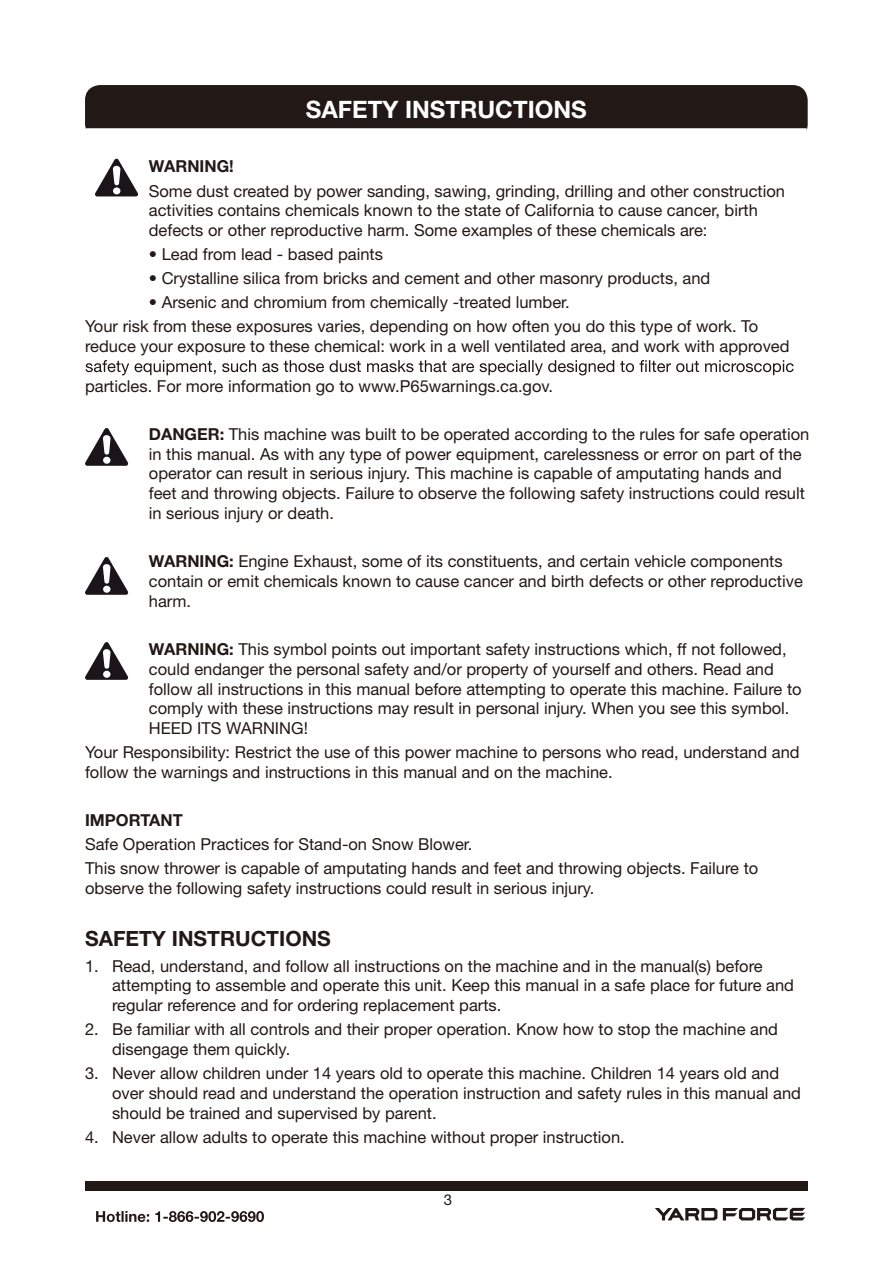
<style>
.page{position:relative;width:893px;height:1263px;background:#fff}
.page>*{position:absolute;margin:0;border:0;box-sizing:border-box;transform-origin:0 0}
.t1{font:700 24px "Helvetica Neue LT Std";color:#fff}
.t2{font:700 21px "Helvetica Neue LT Std";color:#221815}
.t3{font:16.5px/19.8px "Helvetica Neue LT Std";color:#221815}
.t4{font:700 16.5px "Helvetica Neue LT Std";color:#221815}
.t5{font:15px "Helvetica Neue LT Std";color:#221815}
.s1{font-weight:700}
</style>
<div class="page">
<div style="left:85px;top:1181px;width:723px;height:9px;background:#221815"></div>
<svg style="left:723px;top:1208px;width:82px;height:12px"></svg>
<svg style="left:655px;top:1208px;width:62px;height:12px"></svg>
<svg style="left:96px;top:1211px;width:168px;height:11px"></svg>
<svg style="left:85px;top:85px;width:723px;height:45px;background:#2b211f"></svg>
<svg style="left:86px;top:360px;width:708px;height:15px"></svg>
<svg style="left:95px;top:159px;width:43px;height:37px"></svg>
<svg style="left:85px;top:428px;width:43px;height:38px"></svg>
<svg style="left:85px;top:557px;width:43px;height:38px"></svg>
<svg style="left:85px;top:642px;width:43px;height:38px"></svg>
<h1 class="t1" style="left:306px;top:94px;width:282px">SAFETY INSTRUCTIONS</h1>
<p class="t4" style="left:149px;top:156px;width:86px">WARNING!</p>
<p class="t3" style="left:149px;top:181px;width:638px">Some dust created by power sanding, sawing, grinding, drilling and other construction activities contains chemicals known to the state of California to cause cancer, birth defects or other reproductive harm. Some examples of these chemicals are:</p>
<p class="t3" style="left:149px;top:244px;width:236px">• Lead from lead - based paints</p>
<p class="t3" style="left:149px;top:268px;width:563px">• Crystalline silica from bricks and cement and other masonry products, and</p>
<p class="t3" style="left:85px;top:290px;width:675px;line-height:24px;text-indent:64px">• Arsenic and chromium from chemically -treated lumber.<br>Your risk from these exposures varies, depending on how often you do this type of work. To</p>
<p class="t3" style="left:85px;top:336px;width:706px">reduce your exposure to these chemical: work in a well ventilated area, and work with approved</p>
<p class="t3" style="left:85px;top:376px;width:470px">particles. For more information go to www.P65warnings.ca.gov.</p>
<p class="t3" style="left:149px;top:424px;width:662px"><span class="s1">DANGER:</span> This machine was built to be operated according to the rules for safe operation in this manual. As with any type of power equipment, carelessness or error on part of the operator can result in serious injury. This machine is capable of amputating hands and feet and throwing objects. Failure to observe the following safety instructions could result in serious injury or death.</p>
<p class="t3" style="left:149px;top:551px;width:656px"><span class="s1">WARNING:</span> Engine Exhaust, some of its constituents, and certain vehicle components contain or emit chemicals known to cause cancer and birth defects or other reproductive harm.</p>
<p class="t3" style="left:149px;top:639px;width:654px"><span class="s1">WARNING:</span> This symbol points out important safety instructions which, ff not followed, could endanger the personal safety and/or property of yourself and others. Read and follow all instructions in this manual before attempting to operate this machine. Failure to comply with these instructions may result in personal injury. When you see this symbol.<br>HEED ITS WARNING!</p>
<p class="t3" style="left:85px;top:742px;width:716px">Your Responsibility: Restrict the use of this power machine to persons who read, understand and follow the warnings and instructions in this manual and on the machine.</p>
<p class="t4" style="left:85px;top:810px;width:99px">IMPORTANT</p>
<p class="t3" style="left:85px;top:832px;width:675px;line-height:24px">Safe Operation Practices for Stand-on Snow Blower.<br>This snow thrower is capable of amputating hands and feet and throwing objects. Failure to</p>
<p class="t3" style="left:85px;top:878px;width:511px">observe the following safety instructions could result in serious injury.</p>
<p class="t2" style="left:85px;top:925px;width:247px">SAFETY INSTRUCTIONS</p>
<p class="t3" style="left:112px;top:955px;width:683px;text-indent:-27px">1. Read, understand, and follow all instructions on the machine and in the manual(s) before attempting to assemble and operate this unit. Keep this manual in a safe place for future and regular reference and for ordering replacement parts.</p>
<p class="t3" style="left:112px;top:1019px;width:667px;text-indent:-27px">2. Be familiar with all controls and their proper operation. Know how to stop the machine and disengage them quickly.</p>
<p class="t3" style="left:112px;top:1063px;width:690px;text-indent:-27px">3. Never allow children under 14 years old to operate this machine. Children 14 years old and over should read and understand the operation instruction and safety rules in this manual and should be trained and supervised by parent.</p>
<p class="t3" style="left:85px;top:1127px;width:541px">4. Never allow adults to operate this machine without proper instruction.</p>
<p class="t5" style="left:444px;top:1191px;width:10px">3</p>
</div>
